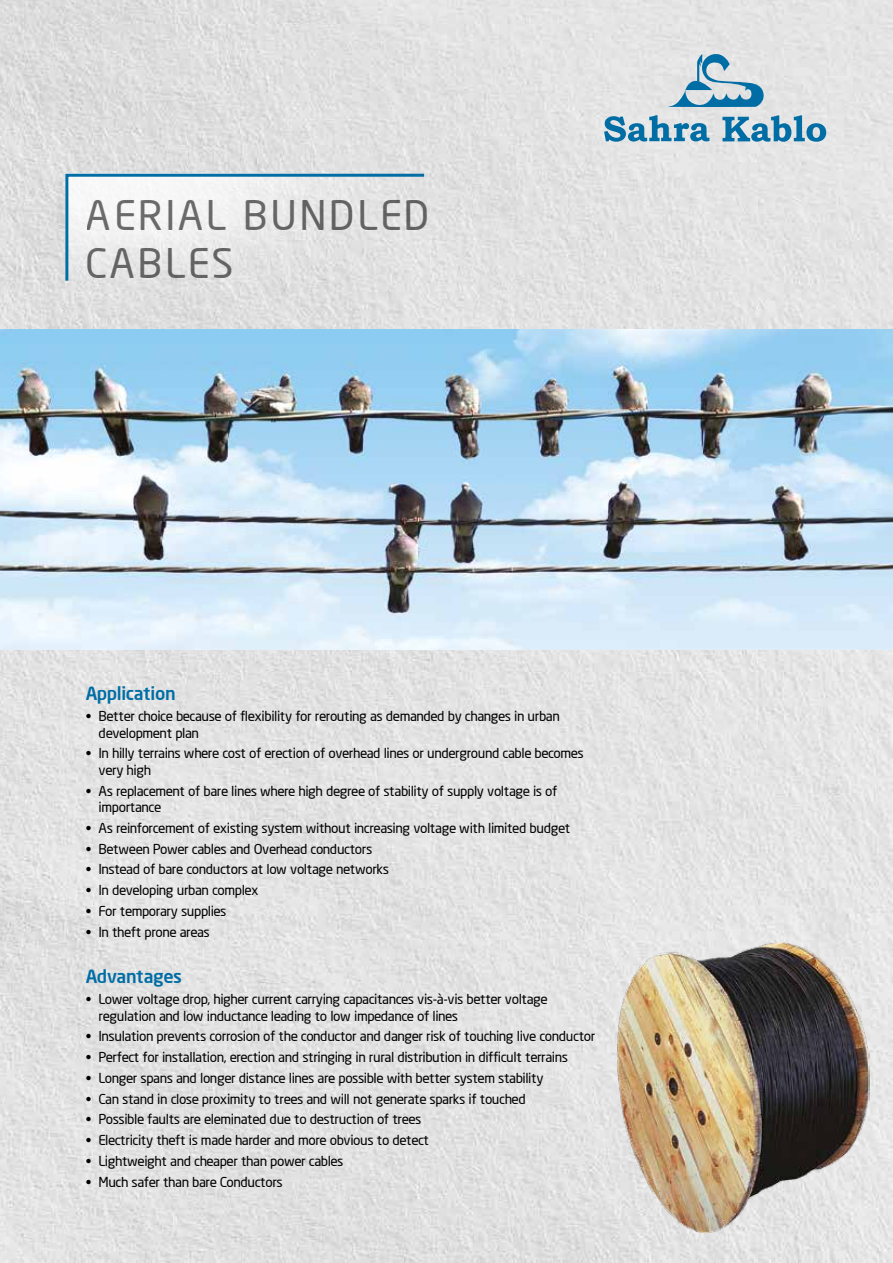
<style>
.page{position:relative;width:893px;height:1263px;background:#fff}
.page>*{position:absolute;margin:0;border:0;box-sizing:border-box;transform-origin:0 0}
.t1{font:40.05px/48px "Neo Sans";letter-spacing:.1em;color:#706f6f}
.t2{font:500 18px "Neo Sans";color:#006da5}
.t3{font:13.5px/16.5px "Neo Sans";color:#000}
</style>
<div class="page">
<img style="left:0;top:0;width:893px;height:1263px">
<img style="left:66px;top:174px;width:458px;height:155px">
<img style="left:0;top:329px;width:893px;height:321px">
<svg style="left:604px;top:115px;width:105px;height:27px;background:#7fafc8"></svg>
<svg style="left:722px;top:115px;width:104px;height:27px;background:#78acc6"></svg>
<svg style="left:667px;top:51px;width:97px;height:56px;background:#a7c4d2"></svg>
<svg style="left:64px;top:172px;width:363px;height:112px"></svg>
<img style="left:618px;top:942px;width:252px;height:290px">
<h1 class="t1" style="left:86px;top:191px;width:344px">AERIAL BUNDLED<br>CABLES</h1>
<h2 class="t2" style="left:86px;top:682px;width:91px">Application</h2>
<p class="t3" style="left:99px;top:708px;width:462px;text-indent:-13px">• Better choice because of flexibility for rerouting as demanded by changes in urban development plan</p>
<p class="t3" style="left:99px;top:745px;width:486px;text-indent:-13px">• In hilly terrains where cost of erection of overhead lines or underground cable becomes very high</p>
<p class="t3" style="left:99px;top:782px;width:460px;text-indent:-13px">• As replacement of bare lines where high degree of stability of supply voltage is of importance</p>
<p class="t3" style="left:86px;top:819px;width:486px">• As reinforcement of existing system without increasing voltage with limited budget</p>
<p class="t3" style="left:86px;top:840px;width:287px">• Between Power cables and Overhead conductors</p>
<p class="t3" style="left:86px;top:861px;width:304px">• Instead of bare conductors at low voltage networks</p>
<p class="t3" style="left:86px;top:882px;width:174px">• In developing urban complex</p>
<p class="t3" style="left:86px;top:902px;width:142px">• For temporary supplies</p>
<p class="t3" style="left:86px;top:923px;width:125px">• In theft prone areas</p>
<h2 class="t2" style="left:86px;top:965px;width:97px">Advantages</h2>
<p class="t3" style="left:99px;top:990px;width:450px;text-indent:-13px">• Lower voltage drop, higher current carrying capacitances vis-à-vis better voltage regulation and low inductance leading to low impedance of lines</p>
<p class="t3" style="left:86px;top:1028px;width:511px">• Insulation prevents corrosion of the conductor and danger risk of touching live conductor</p>
<p class="t3" style="left:86px;top:1048px;width:483px">• Perfect for installation, erection and stringing in rural distribution in difficult terrains</p>
<p class="t3" style="left:86px;top:1069px;width:459px">• Longer spans and longer distance lines are possible with better system stability</p>
<p class="t3" style="left:86px;top:1090px;width:441px">• Can stand in close proximity to trees and will not generate sparks if touched</p>
<p class="t3" style="left:86px;top:1111px;width:337px">• Possible faults are eleminated due to destruction of trees</p>
<p class="t3" style="left:86px;top:1131px;width:344px">• Electricity theft is made harder and more obvious to detect</p>
<p class="t3" style="left:86px;top:1152px;width:259px">• Lightweight and cheaper than power cables</p>
<p class="t3" style="left:86px;top:1173px;width:198px">• Much safer than bare Conductors</p>
</div>
